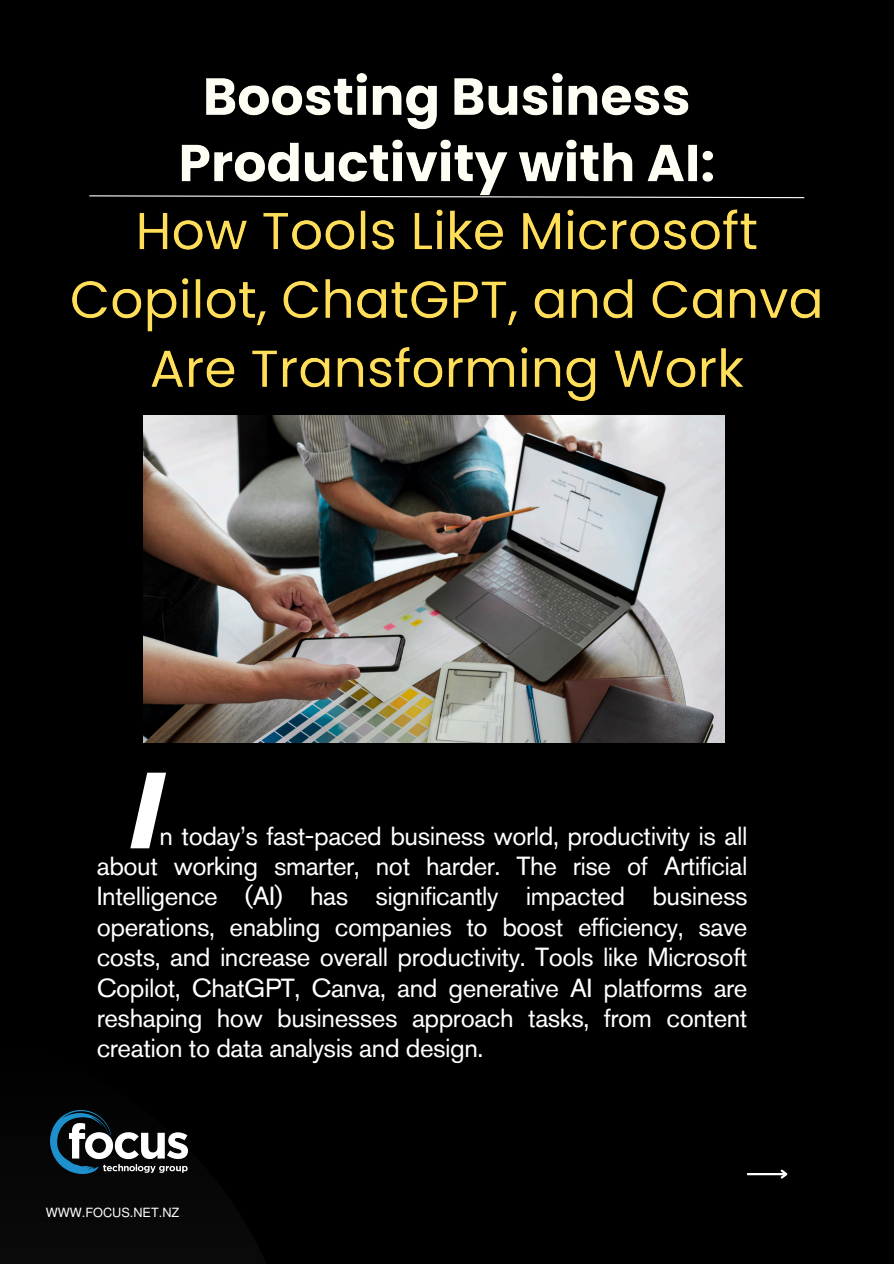
<style>
.page{position:relative;width:894px;height:1264px;background:#fff}
.page>*{position:absolute;margin:0;border:0;box-sizing:border-box;transform-origin:0 0}
.t1{font:italic 700 107.1px "Akzidenz Grotesk Pro";color:#fff}
.t2{font:26.1px/30.3px "Akzidenz Grotesk Pro";letter-spacing:-.02em;color:#fff;text-align:justify}
.t3{font:12.75px "Mukti";color:#fff}
</style>
<div class="page">
<div style="left:0;top:0;width:893px;height:1263px;background:#000"></div>
<img style="left:72px;top:73px;width:748px;height:328px">
<svg style="left:88px;top:195px;width:717px;height:4px"></svg>
<hr style="left:746px;top:1172px;width:40px;height:3px;background:#fff">
<svg style="left:778px;top:1169px;width:10px;height:10px"></svg>
<img style="left:51px;top:1110px;width:136px;height:63px">
<img style="left:144px;top:416px;width:580px;height:326px">
<p class="t1" style="left:130px;top:768px;width:35px">I</p>
<p class="t2" style="left:97px;top:822px;width:652px;text-indent:63px">n today’s fast-paced business world, productivity is all about working smarter, not harder. The rise of Artificial Intelligence (AI) has significantly impacted business operations, enabling companies to boost efficiency, save costs, and increase overall productivity. Tools like Microsoft Copilot, ChatGPT, Canva, and generative AI platforms are reshaping how businesses approach tasks, from content creation to data analysis and design.</p>
<p class="t3" style="left:46px;top:1203px;width:135px">WWW.FOCUS.NET.NZ</p>
</div>
